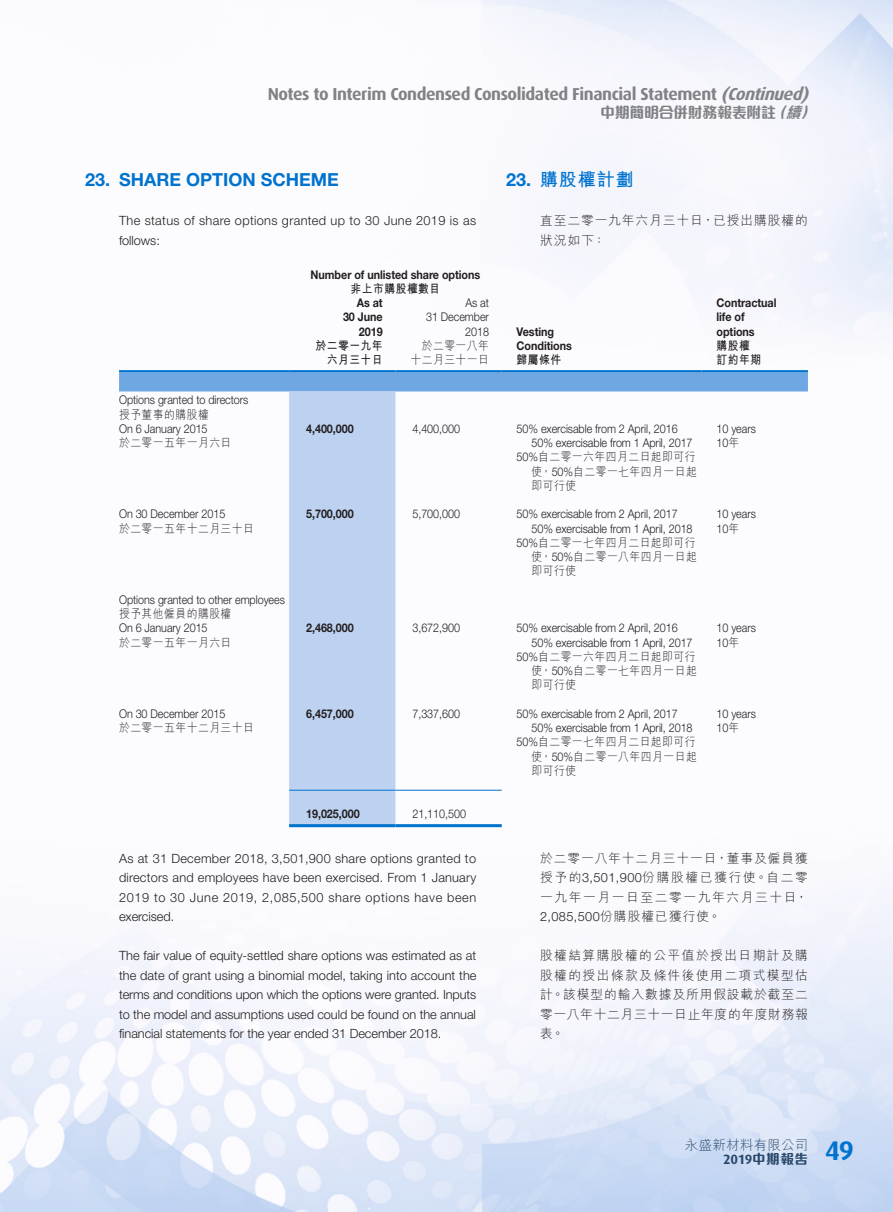
<style>
.page{position:relative;width:893px;height:1212px;background:#fff}
.page>*{position:absolute;margin:0;border:0;box-sizing:border-box;transform-origin:0 0}
.Heading_1{font:700 18px "Helvetica Neue LT Std";color:#0073ce}
.C_Heading_1{font:700 18px "M Hei HK";letter-spacing:.05em;color:#0073ce}
.t1{font:700 17.25px "Dax";letter-spacing:-.025em;color:#808285}
.t2{font:800 15px "M Elle HK";letter-spacing:-.025em;color:#808285}
.t3{font:700 13.5px "Dax";color:#29486b}
.t4{font:300 13.5px "M Hei HK";letter-spacing:.02em;color:#29486b}
.Body_Text{font:300 12.75px/19.5px "Helvetica Neue LT Std";letter-spacing:.025em;color:#231f20;text-align:justify}
.C_Body_Text{font:300 12.75px/19.5px "M Hei HK";letter-spacing:.07em;color:#231f20;text-align:justify}
.Notes{font:300 12px/14.2px "Helvetica Neue LT Std";letter-spacing:-.005em;color:#231f20;scale:.9 1}
.Notes-2{font:300 12px/14.2px "M Hei HK";letter-spacing:.045em;color:#231f20;text-align:justify;scale:.9 1}
.Notes-3{font:700 12px "Helvetica Neue LT Std";letter-spacing:-.005em;color:#231f20;scale:.9 1}
.Notes-4{font:700 12px "M Hei HK";letter-spacing:.045em;color:#231f20;scale:.9 1}
.s1{font-style:italic}
.s2{font-family:"Helvetica Neue LT Std"}
.s3{font-family:"M Hei HK"}
.s4{font-family:"M Elle HK";font-weight:800}
</style>
<div class="page">
<img style="left:0;top:0;width:893px;height:1212px">
<div style="left:119px;top:372px;width:689px;height:19px;background:#6fa7e3"></div>
<div style="left:289px;top:391px;width:106px;height:433px;background:#bdd2f1"></div>
<hr style="left:119px;top:370px;width:170px;height:2px;background:#0073ce">
<hr style="left:289px;top:370px;width:106px;height:2px;background:#0073ce">
<hr style="left:395px;top:370px;width:107px;height:2px;background:#0073ce">
<hr style="left:502px;top:370px;width:200px;height:2px;background:#0073ce">
<hr style="left:702px;top:370px;width:106px;height:2px;background:#0073ce">
<hr style="left:289px;top:790px;width:106px;height:1px;background:#0073ce">
<hr style="left:395px;top:790px;width:107px;height:1px;background:#0073ce">
<hr style="left:289px;top:824px;width:106px;height:3px;background:#0073ce">
<hr style="left:395px;top:824px;width:107px;height:3px;background:#0073ce">
<h2 class="t1" style="left:268px;top:84px;width:547px">Notes to Interim Condensed Consolidated Financial Statement <span class="s1">(Continued)</span></h2>
<p class="t2" style="left:600px;top:105px;width:221px">中期簡明合併財務報表附註<span class="s1">（續）</span></p>
<p class="C_Heading_1" style="left:506px;top:166px;width:129px"><span class="s2">23.</span> 購股權計劃</p>
<p class="C_Body_Text" style="left:540px;top:211px;width:269px">直至二零一九年六月三十日，已授出購股權的狀況如下：</p>
<p class="Heading_1" style="left:85px;top:169px;width:255px">23. SHARE OPTION SCHEME</p>
<p class="Body_Text" style="left:119px;top:211px;width:359px">The status of share options granted up to 30 June 2019 is as follows:</p>
<p class="Notes-3" style="left:311px;top:267px;width:190px">Number of unlisted share options</p>
<p class="Notes-4" style="left:351px;top:280px;width:101px">非上市購股權數目</p>
<p class="Notes-3" style="left:357px;top:295px;width:30px">As at</p>
<p class="Notes-3" style="left:343px;top:310px;width:46px">30 June</p>
<p class="Notes-3" style="left:359px;top:324px;width:28px">2019</p>
<p class="Notes-3" style="left:716px;top:295px;width:68px">Contractual</p>
<p class="Notes-3" style="left:716px;top:310px;width:33px">life of</p>
<p class="Notes-3" style="left:716px;top:324px;width:44px">options</p>
<p class="Notes" style="left:465px;top:295px;width:28px">As at</p>
<p class="Notes" style="left:426px;top:310px;width:71px">31 December</p>
<p class="Notes" style="left:465px;top:324px;width:28px">2018</p>
<p class="Notes-3" style="left:517px;top:324px;width:43px">Vesting</p>
<p class="Notes-3" style="left:517px;top:338px;width:63px">Conditions</p>
<p class="Notes-4" style="left:517px;top:351px;width:51px">歸屬條件</p>
<p class="Notes-2" style="left:422px;top:338px;width:76px">於二零一八年</p>
<p class="Notes-2" style="left:410px;top:352px;width:89px">十二月三十一日</p>
<p class="Notes-4" style="left:315px;top:337px;width:76px">於二零一九年</p>
<p class="Notes-4" style="left:327px;top:351px;width:64px">六月三十日</p>
<p class="Notes-4" style="left:716px;top:337px;width:39px">購股權</p>
<p class="Notes-4" style="left:716px;top:351px;width:51px">訂約年期</p>
<p class="Notes" style="left:119px;top:393px;width:145px">Options granted to directors</p>
<p class="Notes-2" style="left:119px;top:407px;width:101px">授予董事的購股權</p>
<p class="Notes" style="left:119px;top:421px;width:100px">On 6 January 2015</p>
<p class="Notes-2" style="left:119px;top:435px;width:126px">於二零一五年一月六日</p>
<p class="Notes" style="left:119px;top:507px;width:120px">On 30 December 2015</p>
<p class="Notes-2" style="left:119px;top:521px;width:151px">於二零一五年十二月三十日</p>
<p class="Notes" style="left:119px;top:592px;width:186px">Options granted to other employees</p>
<p class="Notes-2" style="left:119px;top:606px;width:126px">授予其他僱員的購股權</p>
<p class="Notes" style="left:119px;top:621px;width:100px">On 6 January 2015</p>
<p class="Notes-2" style="left:119px;top:635px;width:126px">於二零一五年一月六日</p>
<p class="Notes" style="left:119px;top:706px;width:120px">On 30 December 2015</p>
<p class="Notes-2" style="left:119px;top:720px;width:151px">於二零一五年十二月三十日</p>
<p class="Notes-3" style="left:306px;top:421px;width:54px">4,400,000</p>
<p class="Notes" style="left:412px;top:421px;width:54px">4,400,000</p>
<p class="Notes" style="left:531px;top:421px;width:180px;text-indent:-15px">50% exercisable from 2 April, 2016<br>50% exercisable from 1 April, 2017</p>
<p class="Notes-2" style="left:531px;top:449px;width:185px;text-indent:-15px"><span class="s2">50%</span>自二零一六年四月二日起即可行使，<span class="s2">50%</span>自二零一七年四月一日起即可行使</p>
<p class="Notes-3" style="left:306px;top:506px;width:54px">5,700,000</p>
<p class="Notes" style="left:412px;top:507px;width:54px">5,700,000</p>
<p class="Notes" style="left:531px;top:507px;width:180px;text-indent:-15px">50% exercisable from 2 April, 2017<br>50% exercisable from 1 April, 2018</p>
<p class="Notes-2" style="left:531px;top:535px;width:185px;text-indent:-15px"><span class="s2">50%</span>自二零一七年四月二日起即可行使，<span class="s2">50%</span>自二零一八年四月一日起即可行使</p>
<p class="Notes-3" style="left:306px;top:620px;width:54px">2,468,000</p>
<p class="Notes" style="left:412px;top:621px;width:54px">3,672,900</p>
<p class="Notes" style="left:531px;top:621px;width:180px;text-indent:-15px">50% exercisable from 2 April, 2016<br>50% exercisable from 1 April, 2017</p>
<p class="Notes-2" style="left:531px;top:649px;width:185px;text-indent:-15px"><span class="s2">50%</span>自二零一六年四月二日起即可行使，<span class="s2">50%</span>自二零一七年四月一日起即可行使</p>
<p class="Notes-3" style="left:306px;top:706px;width:54px">6,457,000</p>
<p class="Notes" style="left:412px;top:706px;width:54px">7,337,600</p>
<p class="Notes" style="left:531px;top:706px;width:180px;text-indent:-15px">50% exercisable from 2 April, 2017<br>50% exercisable from 1 April, 2018</p>
<p class="Notes-2" style="left:531px;top:734px;width:185px;text-indent:-15px"><span class="s2">50%</span>自二零一七年四月二日起即可行使，<span class="s2">50%</span>自二零一八年四月一日起即可行使</p>
<p class="Notes" style="left:716px;top:421px;width:45px">10 years</p>
<p class="Notes" style="left:716px;top:435px;width:27px">10<span class="s3">年</span></p>
<p class="Notes" style="left:716px;top:507px;width:45px">10 years</p>
<p class="Notes" style="left:716px;top:521px;width:27px">10<span class="s3">年</span></p>
<p class="Notes" style="left:716px;top:621px;width:45px">10 years</p>
<p class="Notes" style="left:716px;top:635px;width:27px">10<span class="s3">年</span></p>
<p class="Notes" style="left:716px;top:706px;width:45px">10 years</p>
<p class="Notes" style="left:716px;top:720px;width:27px">10<span class="s3">年</span></p>
<p class="Notes-3" style="left:306px;top:806px;width:61px">19,025,000</p>
<p class="Notes" style="left:412px;top:806px;width:61px">21,110,500</p>
<p class="Body_Text" style="left:119px;top:848px;width:359px">As at 31 December 2018, 3,501,900 share options granted to directors and employees have been exercised. From 1 January 2019 to 30 June 2019, 2,085,500 share options have been exercised.</p>
<p class="Body_Text" style="left:119px;top:946px;width:359px">The fair value of equity-settled share options was estimated as at the date of grant using a binomial model, taking into account the terms and conditions upon which the options were granted. Inputs to the model and assumptions used could be found on the annual financial statements for the year ended 31 December 2018.</p>
<p class="C_Body_Text" style="left:540px;top:848px;width:269px">於二零一八年十二月三十一日，董事及僱員獲授予的<span class="s2">3,501,900</span>份購股權已獲行使。自二零一九年一月一日至二零一九年六月三十日，<span class="s2">2,085,500</span>份購股權已獲行使。</p>
<p class="C_Body_Text" style="left:540px;top:946px;width:269px">股權結算購股權的公平值於授出日期計及購股權的授出條款及條件後使用二項式模型估計。該模型的輸入數據及所用假設載於截至二零一八年十二月三十一日止年度的年度財務報表。</p>
<p class="t4" style="left:685px;top:1138px;width:125px">永盛新材料有限公司</p>
<p class="t3" style="left:723px;top:1151px;width:132px">2019<span class="s4">中期報告</span> <sup>49</sup></p>
</div>
